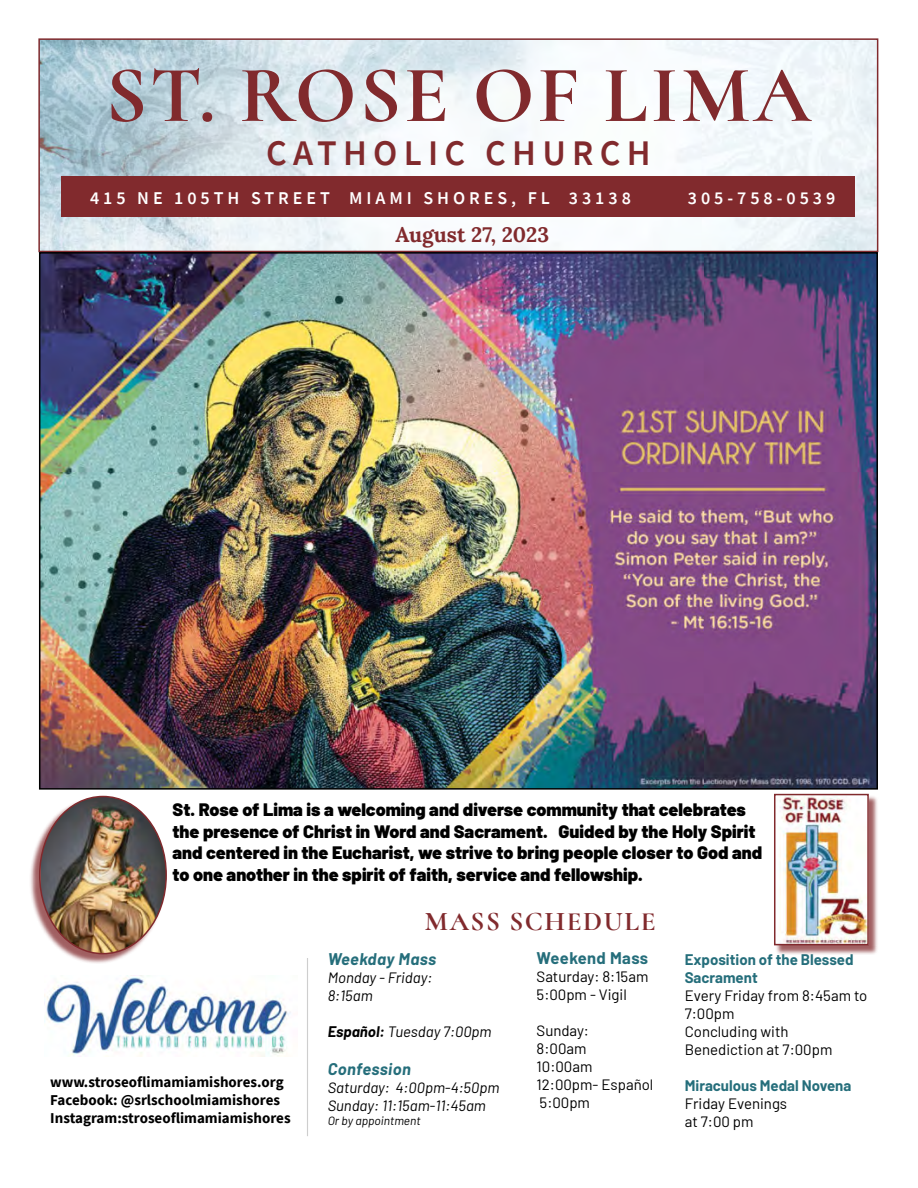
<style>
.page{position:relative;width:918px;height:1188px;background:#fff}
.page>*{position:absolute;margin:0;border:0;box-sizing:border-box;transform-origin:0 0}
.Church_Name_Line_1{font:700 81px "Cormorant";letter-spacing:.035em;color:#812a2d}
.Church_Name_Line_2{font:600 36px "Source Sans Pro";letter-spacing:.175em;color:#812a2d}
.Section_Header_1{font:700 27px "Cormorant";letter-spacing:.06em;color:#812a2d}
.My_Header{font:700 21px "Lora";color:#812a2d}
.Main_Body_Bold{font:900 18px/21.6px "Barlow";color:#000}
.Date_and_Liturgical{font:600 18px "Source Sans Pro";letter-spacing:.22em;color:#fff}
.Subheader_Bold_1{font:italic 700 16.5px "Mncdpd Barlow";letter-spacing:.025em;color:#256e7b}
.Subheader_Bold_1-2{font:700 16.5px "Barlow";letter-spacing:.025em;color:#256e7b}
.Main_Body_Paragraph{font:15px/18px "Hkdjgq Barlow";color:#000}
.Main_Body_Paragraph-2{font:700 15px "Source Sans Pro";color:#000}
.Main_Body_Paragraph-3{font:italic 15px "Xydplt Barlow";color:#000}
.Main_Body_Paragraph-4{font:700 15px/18px "Barlow";color:#256e7b}
.Main_Body_Paragraph-5{font:15px "Pjsqhs Barlow";color:#000}
.Main_Body_Paragraph-6{font:italic 15px "Sgxjhx Barlow";color:#000}
.Small_Italicized_8pt{font:italic 12px "Xydplt Barlow";color:#000}
.s1{font-family:"Mncdpd Barlow";font-weight:700}
.s2{font-family:"Pjsqhs Barlow"}
</style>
<div class="page">
<hr style="left:307px;top:958px;width:1px;height:178px;background:#cecece">
<img style="left:41px;top:41px;width:834px;height:208px">
<div style="left:38px;top:38px;width:840px;height:214px;border:2px solid #812a2d"></div>
<div style="left:62px;top:176px;width:793px;height:41px;background:#812a2d"></div>
<div style="left:775px;top:795px;width:103px;height:160px;background:#812a2d;opacity:.75"></div>
<img style="left:777px;top:797px;width:89px;height:145px">
<div style="left:774px;top:794px;width:95px;height:151px;border:2px solid #812a2d"></div>
<div style="left:30px;top:797px;width:136px;height:167px;background:#812a2d;opacity:.75"></div>
<img style="left:41px;top:797px;width:125px;height:157px">
<img style="left:44px;top:975px;width:247px;height:82px">
<img style="left:42px;top:255px;width:833px;height:532px">
<p class="Church_Name_Line_1" style="left:105px;top:45px;width:707px">ST. ROSE OF LIMA</p>
<p class="Church_Name_Line_2" style="left:266px;top:129px;width:386px">CATHOLIC CHURCH</p>
<p class="Date_and_Liturgical" style="left:90px;top:186px;width:542px">415 NE 105TH STREET MIAMI SHORES, FL 33138</p>
<p class="Date_and_Liturgical" style="left:688px;top:186px;width:149px">305-758-0539</p>
<p class="My_Header" style="left:396px;top:219px;width:155px">August 27, 2023</p>
<p class="Main_Body_Bold" style="left:172px;top:797px;width:591px">St. Rose of Lima is a welcoming and diverse community that celebrates the presence of Christ in Word and Sacrament. Guided by the Holy Spirit and centered in the Eucharist, we strive to bring people closer to God and to one another in the spirit of faith, service and fellowship.</p>
<p class="Main_Body_Paragraph-2" style="left:50px;top:1072px;width:235px">www.stroseoflimamiamishores.org</p>
<p class="Main_Body_Paragraph-2" style="left:50px;top:1090px;width:231px">Facebook: @srlschoolmiamishores</p>
<p class="Main_Body_Paragraph-2" style="left:50px;top:1108px;width:242px">Instagram:stroseoflimamiamishores</p>
<p class="Section_Header_1" style="left:425px;top:905px;width:232px">MASS SCHEDULE</p>
<p class="Subheader_Bold_1" style="left:328px;top:947px;width:110px">Weekday Mass</p>
<p class="Main_Body_Paragraph-3" style="left:328px;top:967px;width:106px">Monday - Friday:</p>
<p class="Main_Body_Paragraph-6" style="left:328px;top:985px;width:47px">8:15am</p>
<p class="Main_Body_Paragraph-3" style="left:328px;top:1021px;width:165px"><span class="s1">Español:</span> Tuesday 7:00pm</p>
<p class="Subheader_Bold_1" style="left:328px;top:1057px;width:85px">Confession</p>
<p class="Main_Body_Paragraph-3" style="left:328px;top:1077px;width:173px">Saturday: 4:00pm-4:50pm</p>
<p class="Main_Body_Paragraph-3" style="left:328px;top:1095px;width:160px">Sunday: 11:15am-11:45am</p>
<p class="Small_Italicized_8pt" style="left:328px;top:1112px;width:94px">Or by appointment</p>
<p class="Subheader_Bold_1-2" style="left:537px;top:946px;width:113px">Weekend Mass</p>
<p class="Main_Body_Paragraph-5" style="left:537px;top:966px;width:113px">Saturday: 8:15am</p>
<p class="Main_Body_Paragraph-5" style="left:537px;top:984px;width:92px">5:00pm - Vigil</p>
<p class="Main_Body_Paragraph-5" style="left:537px;top:1020px;width:54px">Sunday:</p>
<p class="Main_Body_Paragraph" style="left:537px;top:1039px;width:51px">8:00am</p>
<p class="Main_Body_Paragraph-5" style="left:537px;top:1056px;width:57px">10:00am</p>
<p class="Main_Body_Paragraph" style="left:537px;top:1075px;width:118px">12:00pm- Español</p>
<p class="Main_Body_Paragraph" style="left:540px;top:1093px;width:52px">5:00pm</p>
<p class="Main_Body_Paragraph-4" style="left:685px;top:950px;width:170px">Exposition of the Blessed<br>Sacrament</p>
<p class="Main_Body_Paragraph" style="left:685px;top:986px;width:184px">Every Friday from 8:45am to<br><span class="s2">7:00pm</span></p>
<p class="Main_Body_Paragraph" style="left:685px;top:1022px;width:149px">Concluding with<br>Benediction at 7:00pm</p>
<p class="Main_Body_Paragraph-4" style="left:685px;top:1076px;width:168px">Miraculous Medal Novena</p>
<p class="Main_Body_Paragraph" style="left:685px;top:1094px;width:104px">Friday Evenings</p>
<p class="Main_Body_Paragraph-5" style="left:685px;top:1111px;width:70px">at 7:00 pm</p>
</div>
